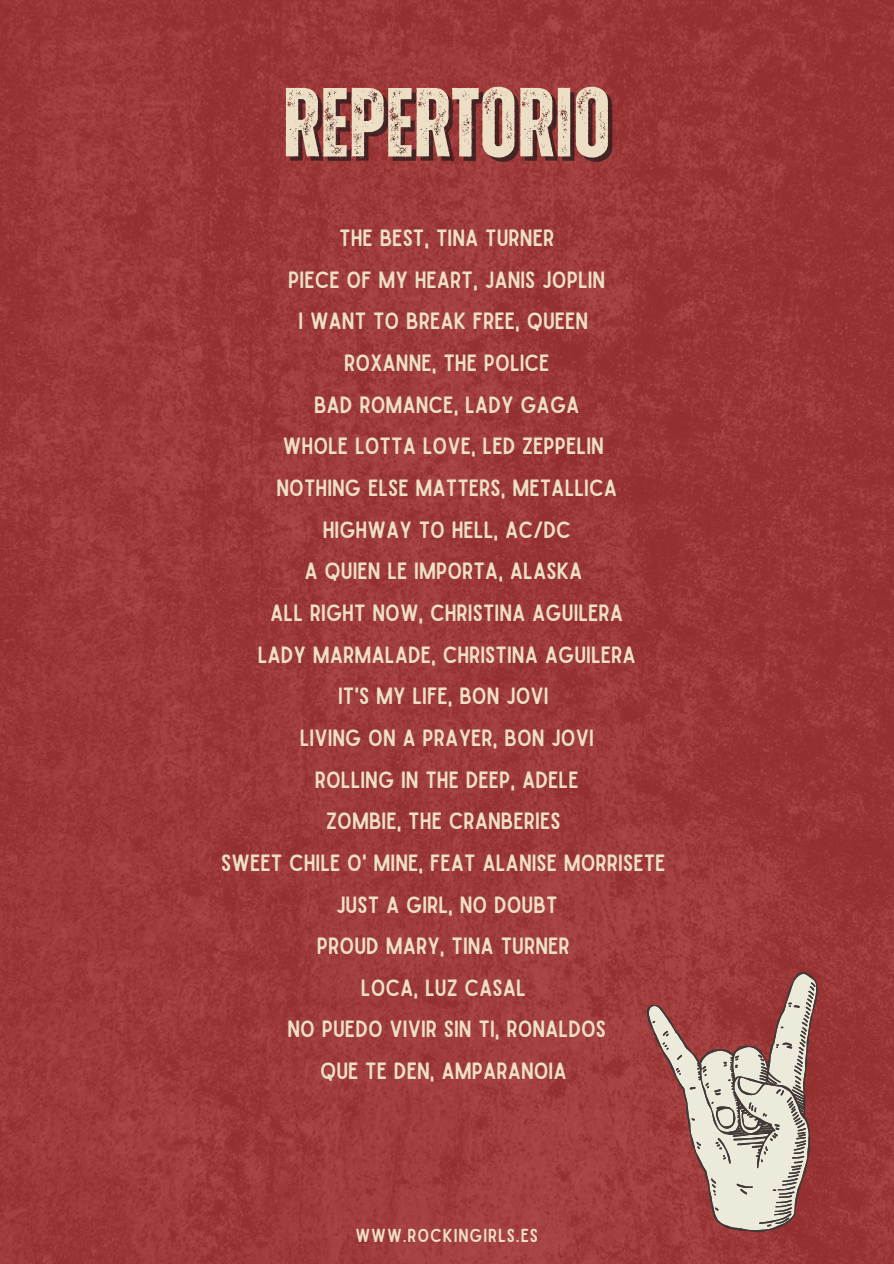
<style>
.page{position:relative;width:894px;height:1264px;background:#fff}
.page>*{position:absolute;margin:0;border:0;box-sizing:border-box;transform-origin:0 0}
.t1{font:700 97.95px "Zuume Rough";letter-spacing:.005em;color:#eddfc5}
.t2{font:22.5px/41.7px "Sailors";color:#eddfc5;text-align:center}
.t3{font:18px "Sailors";letter-spacing:.05em;color:#eddfc5}
</style>
<div class="page">
<img style="left:0;top:0;width:893px;height:1263px">
<svg style="left:646px;top:969px;width:172px;height:263px"></svg>
<h2 class="t1" style="left:283px;top:78px;width:329px">REPERTORIO</h2>
<h1 class="t2" style="left:221px;top:218px;width:445px">THE BEST, TINA TURNER<br>PIECE OF MY HEART, JANIS JOPLIN<br>I WANT TO BREAK FREE, QUEEN<br>ROXANNE, THE POLICE<br>BAD ROMANCE, LADY GAGA<br>WHOLE LOTTA LOVE, LED ZEPPELIN<br>NOTHING ELSE MATTERS, METALLICA<br>HIGHWAY TO HELL, AC/DC<br>A QUIEN LE IMPORTA, ALASKA<br>ALL RIGHT NOW, CHRISTINA AGUILERA<br>LADY MARMALADE, CHRISTINA AGUILERA<br>IT'S MY LIFE, BON JOVI<br>LIVING ON A PRAYER, BON JOVI<br>ROLLING IN THE DEEP, ADELE<br>ZOMBIE, THE CRANBERIES<br>SWEET CHILE O' MINE, FEAT ALANISE MORRISETE<br>JUST A GIRL, NO DOUBT<br>PROUD MARY, TINA TURNER<br>LOCA, LUZ CASAL<br>NO PUEDO VIVIR SIN TI, RONALDOS<br>QUE TE DEN, AMPARANOIA</h1>
<p class="t3" style="left:355px;top:1228px;width:184px">WWW.ROCKINGIRLS.ES</p>
</div>
